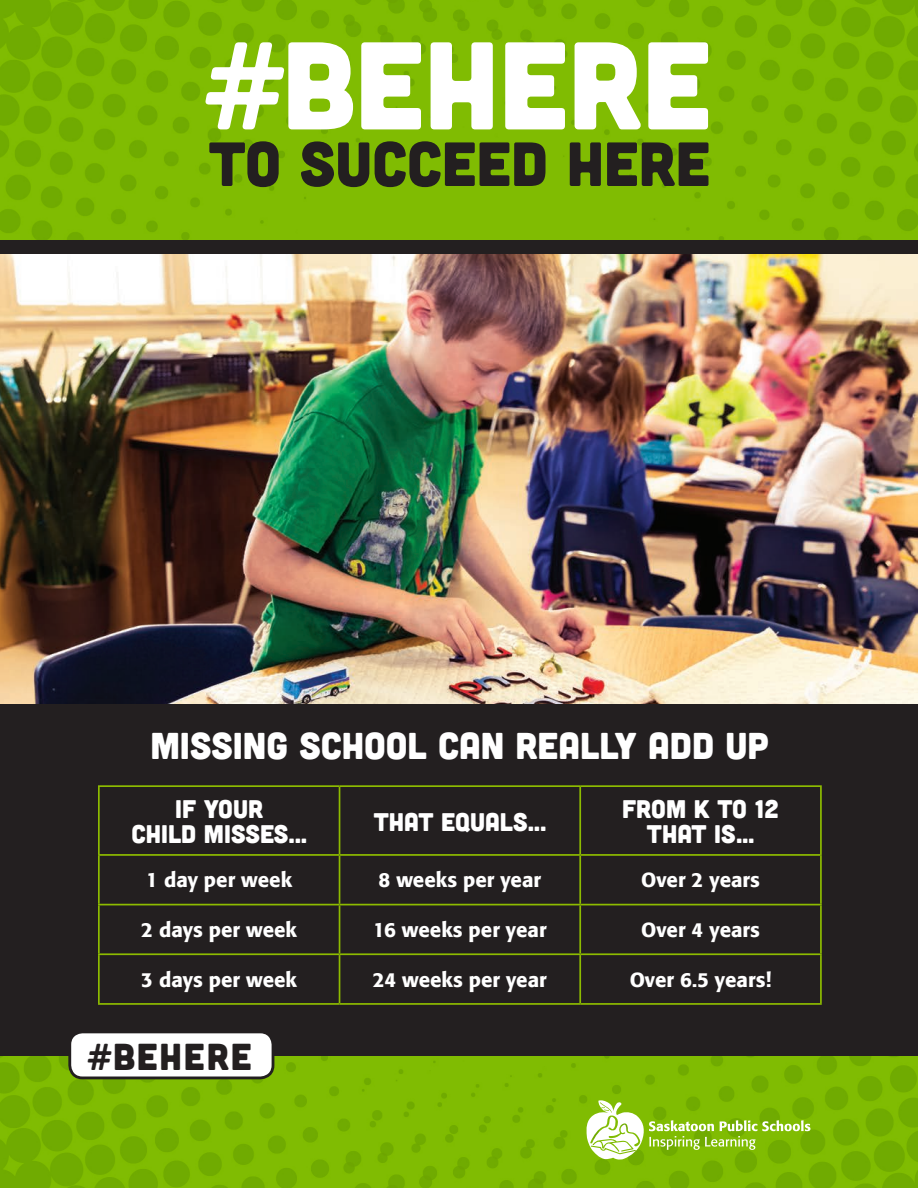
<style>
.page{position:relative;width:918px;height:1188px;background:#fff}
.page>*{position:absolute;margin:0;border:0;box-sizing:border-box;transform-origin:0 0}
.t1{font:124.5px "Cubano";color:#fff}
.t2{font:62.25px "Cubano";color:#231f20}
.t3{font:37.5px "Cubano";letter-spacing:.05em;color:#231f20}
.t4{font:37.35px "Cubano";color:#fff}
.t5{font:25.5px/24.6px "Cubano";color:#fff;text-align:center}
.t6{font:500 20.4px "Formata";color:#fff}
</style>
<div class="page">
<img style="left:0;top:0;width:918px;height:1188px">
<div style="left:0;top:241px;width:918px;height:815px;background:#231f20"></div>
<img style="left:0;top:254px;width:918px;height:450px">
<hr style="left:98px;top:785px;width:242px;height:2px;background:#8dbb00">
<hr style="left:98px;top:787px;width:2px;height:67px;background:#8dbb00">
<hr style="left:340px;top:785px;width:240px;height:2px;background:#8dbb00">
<hr style="left:339px;top:787px;width:1px;height:67px;background:#8dbb00">
<hr style="left:580px;top:785px;width:242px;height:2px;background:#8dbb00">
<hr style="left:579px;top:787px;width:2px;height:67px;background:#8dbb00">
<hr style="left:820px;top:787px;width:2px;height:67px;background:#8dbb00">
<hr style="left:98px;top:854px;width:242px;height:2px;background:#8dbb00">
<hr style="left:98px;top:856px;width:2px;height:48px;background:#8dbb00">
<hr style="left:340px;top:854px;width:240px;height:2px;background:#8dbb00">
<hr style="left:339px;top:856px;width:1px;height:48px;background:#8dbb00">
<hr style="left:580px;top:854px;width:242px;height:2px;background:#8dbb00">
<hr style="left:579px;top:856px;width:2px;height:48px;background:#8dbb00">
<hr style="left:820px;top:856px;width:2px;height:48px;background:#8dbb00">
<hr style="left:98px;top:904px;width:242px;height:1px;background:#8dbb00">
<hr style="left:98px;top:905px;width:2px;height:48px;background:#8dbb00">
<hr style="left:340px;top:904px;width:240px;height:1px;background:#8dbb00">
<hr style="left:339px;top:905px;width:1px;height:48px;background:#8dbb00">
<hr style="left:580px;top:904px;width:242px;height:1px;background:#8dbb00">
<hr style="left:579px;top:905px;width:2px;height:48px;background:#8dbb00">
<hr style="left:820px;top:905px;width:2px;height:48px;background:#8dbb00">
<hr style="left:98px;top:953px;width:242px;height:2px;background:#8dbb00">
<hr style="left:98px;top:955px;width:2px;height:48px;background:#8dbb00">
<hr style="left:340px;top:953px;width:240px;height:2px;background:#8dbb00">
<hr style="left:339px;top:955px;width:1px;height:48px;background:#8dbb00">
<hr style="left:580px;top:953px;width:242px;height:2px;background:#8dbb00">
<hr style="left:579px;top:955px;width:2px;height:48px;background:#8dbb00">
<hr style="left:820px;top:955px;width:2px;height:48px;background:#8dbb00">
<hr style="left:98px;top:1003px;width:242px;height:2px;background:#8dbb00">
<hr style="left:340px;top:1003px;width:240px;height:2px;background:#8dbb00">
<hr style="left:580px;top:1003px;width:242px;height:2px;background:#8dbb00">
<svg style="left:586px;top:1100px;width:224px;height:60px"></svg>
<div style="left:70px;top:1032px;width:203px;height:46px;background:#fff;border-radius:13px"></div>
<div style="left:68px;top:1031px;width:206px;height:48px;border:3px solid #231f20;border-radius:13px"></div>
<p class="t1" style="left:207px;top:6px;width:505px">#BEHERE</p>
<p class="t2" style="left:209px;top:124px;width:503px">TO SUCCEED HERE</p>
<p class="t4" style="left:150px;top:721px;width:620px">MISSING SCHOOL CAN REALLY ADD UP</p>
<p class="t5" style="left:132px;top:796px;width:177px">IF YOUR<br>CHILD MISSES...</p>
<p class="t5" style="left:374px;top:808px;width:174px">THAT EQUALS...</p>
<p class="t5" style="left:622px;top:796px;width:158px">FROM K TO 12</p>
<p class="t5" style="left:647px;top:821px;width:109px">THAT IS...</p>
<p class="t6" style="left:146px;top:868px;width:147px">1 day per week</p>
<p class="t6" style="left:379px;top:868px;width:164px">8 weeks per year</p>
<p class="t6" style="left:641px;top:868px;width:120px">Over 2 years</p>
<p class="t6" style="left:141px;top:917px;width:157px">2 days per week</p>
<p class="t6" style="left:373px;top:917px;width:175px">16 weeks per year</p>
<p class="t6" style="left:641px;top:917px;width:120px">Over 4 years</p>
<p class="t6" style="left:141px;top:967px;width:157px">3 days per week</p>
<p class="t6" style="left:373px;top:967px;width:175px">24 weeks per year</p>
<p class="t6" style="left:630px;top:967px;width:143px">Over 6.5 years!</p>
<p class="t3" style="left:89px;top:1033px;width:165px">#BEHERE</p>
</div>
